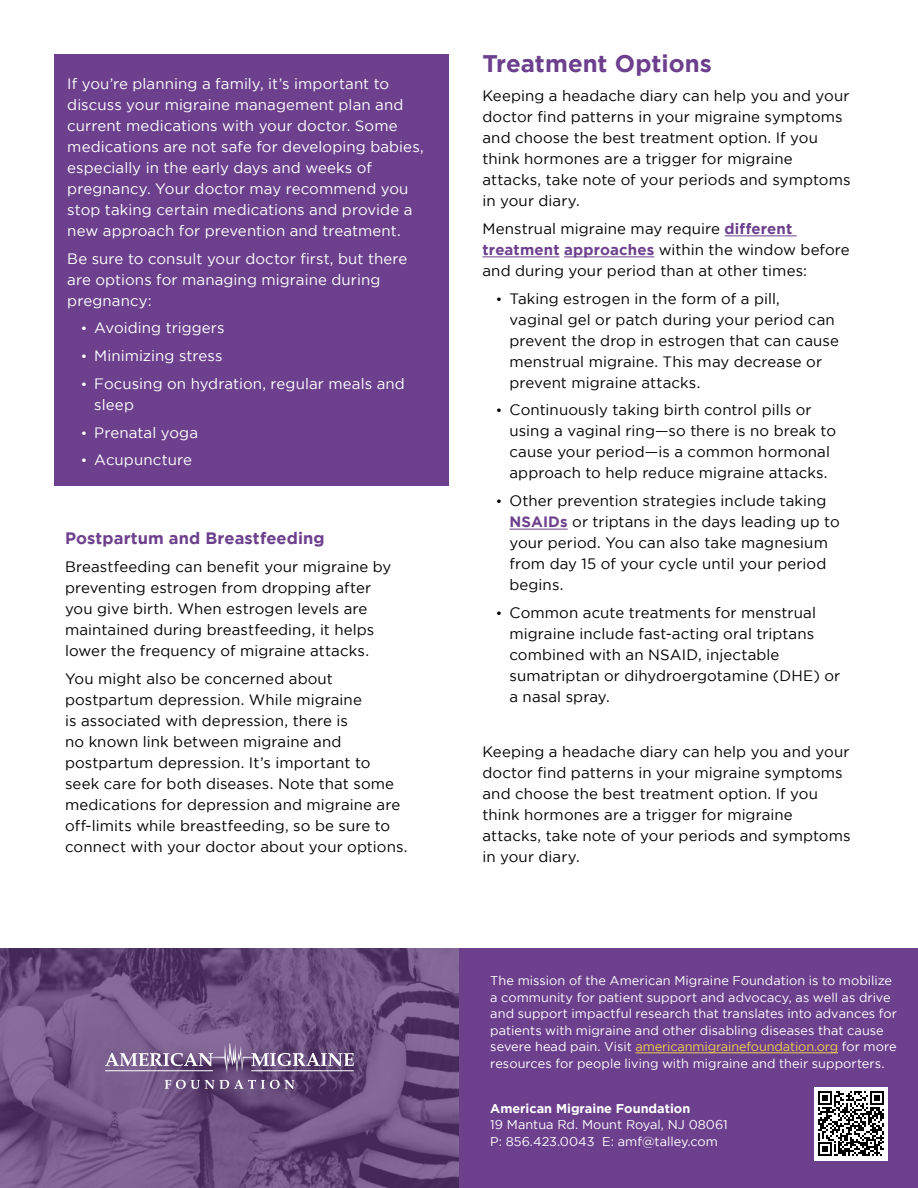
<style>
.page{position:relative;width:918px;height:1188px;background:#fff}
.page>*{position:absolute;margin:0;border:0;box-sizing:border-box;transform-origin:0 0}
.t1{font:700 24px "Gotham";color:#6d408d}
.t2{font:700 16.5px "Gotham";letter-spacing:.005em;color:#6d408d}
.t3{font:15px/21px "Gotham";letter-spacing:.01em;color:#000}
.t4{font:15px/21px "Gotham";letter-spacing:.01em;color:#fff}
.t5{font:12.75px/16.5px "Gotham";color:#fff}
.t6{font:700 12.75px "Gotham";color:#fff}
.s1{font-size:13.5px}
.s2{font-weight:700;color:#6c408d}
.s3{color:#efce52}
</style>
<div class="page">
<div style="left:54px;top:54px;width:395px;height:432px;background:#6c408d"></div>
<hr style="left:725px;top:236px;width:72px;height:1px;background:#6c408d">
<hr style="left:482px;top:257px;width:78px;height:1px;background:#6c408d">
<hr style="left:564px;top:257px;width:90px;height:1px;background:#6c408d">
<hr style="left:509px;top:529px;width:59px;height:1px;background:#6c408d">
<div style="left:0;top:948px;width:918px;height:240px;background:#6d408d"></div>
<img style="left:0;top:948px;width:459px;height:240px">
<svg style="left:105px;top:1043px;width:249px;height:30px;background:#867097"></svg>
<svg style="left:165px;top:1080px;width:130px;height:9px"></svg>
<hr style="left:636px;top:1053px;width:202px;height:1px;background:#efce52">
<div style="left:814px;top:1087px;width:74px;height:73px;background:#fff"></div>
<svg style="left:819px;top:1091px;width:65px;height:65px"></svg>
<p class="t4" style="left:67px;top:73px;width:358px">If you’re planning a family, it’s important to discuss your migraine management plan and current medications with your doctor. Some medications are not safe for developing babies, especially in the early days and weeks of pregnancy. Your doctor may recommend you stop taking certain medications and provide a new approach for prevention and treatment.</p>
<p class="t4" style="left:67px;top:248px;width:342px">Be sure to consult your doctor first, but there are options for managing migraine during pregnancy:</p>
<p class="t4" style="left:81px;top:317px;width:145px"><span class="s1">•</span> Avoiding triggers</p>
<p class="t4" style="left:81px;top:345px;width:143px"><span class="s1">•</span> Minimizing stress</p>
<p class="t4" style="left:94px;top:373px;width:312px;text-indent:-14px"><span class="s1">•</span> Focusing on hydration, regular meals and sleep</p>
<p class="t4" style="left:81px;top:422px;width:119px"><span class="s1">•</span> Prenatal yoga</p>
<p class="t4" style="left:81px;top:449px;width:113px"><span class="s1">•</span> Acupuncture</p>
<p class="t2" style="left:65px;top:529px;width:261px">Postpartum and Breastfeeding</p>
<p class="t3" style="left:65px;top:556px;width:328px">Breastfeeding can benefit your migraine by preventing estrogen from dropping after you give birth. When estrogen levels are maintained during breastfeeding, it helps lower the frequency of migraine attacks.</p>
<p class="t3" style="left:65px;top:668px;width:344px">You might also be concerned about postpartum depression. While migraine<br>is associated with depression, there is<br>no known link between migraine and postpartum depression. It’s important to seek care for both diseases. Note that some medications for depression and migraine are off-limits while breastfeeding, so be sure to connect with your doctor about your options.</p>
<h1 class="t1" style="left:482px;top:49px;width:231px">Treatment Options</h1>
<p class="t3" style="left:482px;top:85px;width:370px">Keeping a headache diary can help you and your doctor find patterns in your migraine symptoms and choose the best treatment option. If you think hormones are a trigger for migraine attacks, take note of your periods and symptoms in your diary.</p>
<p class="t3" style="left:482px;top:218px;width:369px">Menstrual migraine may require <span class="s2">different treatment approaches</span> within the window before and during your period than at other times:</p>
<p class="t3" style="left:509px;top:288px;width:331px;text-indent:-14px"><span class="s1">•</span> Taking estrogen in the form of a pill,<br>vaginal gel or patch during your period can prevent the drop in estrogen that can cause menstrual migraine. This may decrease or prevent migraine attacks.</p>
<p class="t3" style="left:509px;top:399px;width:328px;text-indent:-14px"><span class="s1">•</span> Continuously taking birth control pills or using a vaginal ring—so there is no break to cause your period—is a common hormonal approach to help reduce migraine attacks.</p>
<p class="t3" style="left:509px;top:490px;width:332px;text-indent:-14px"><span class="s1">•</span> Other prevention strategies include taking <span class="s2">NSAIDs</span> or triptans in the days leading up to your period. You can also take magnesium from day 15 of your cycle until your period begins.</p>
<p class="t3" style="left:509px;top:602px;width:332px;text-indent:-14px"><span class="s1">•</span> Common acute treatments for menstrual migraine include fast-acting oral triptans combined with an NSAID, injectable sumatriptan or dihydroergotamine (DHE) or a nasal spray.</p>
<p class="t3" style="left:482px;top:741px;width:370px">Keeping a headache diary can help you and your doctor find patterns in your migraine symptoms and choose the best treatment option. If you think hormones are a trigger for migraine attacks, take note of your periods and symptoms in your diary.</p>
<p class="t5" style="left:490px;top:972px;width:408px">The mission of the American Migraine Foundation is to mobilize a community for patient support and advocacy, as well as drive and support impactful research that translates into advances for patients with migraine and other disabling diseases that cause severe head pain. Visit <span class="s3">americanmigrainefoundation.org</span> for more resources for people living with migraine and their supporters.</p>
<p class="t6" style="left:490px;top:1101px;width:202px">American Migraine Foundation</p>
<p class="t5" style="left:490px;top:1116px;width:239px">19 Mantua Rd. Mount Royal, NJ 08061<br>P: 856.423.0043 E: amf@talley.com</p>
</div>
